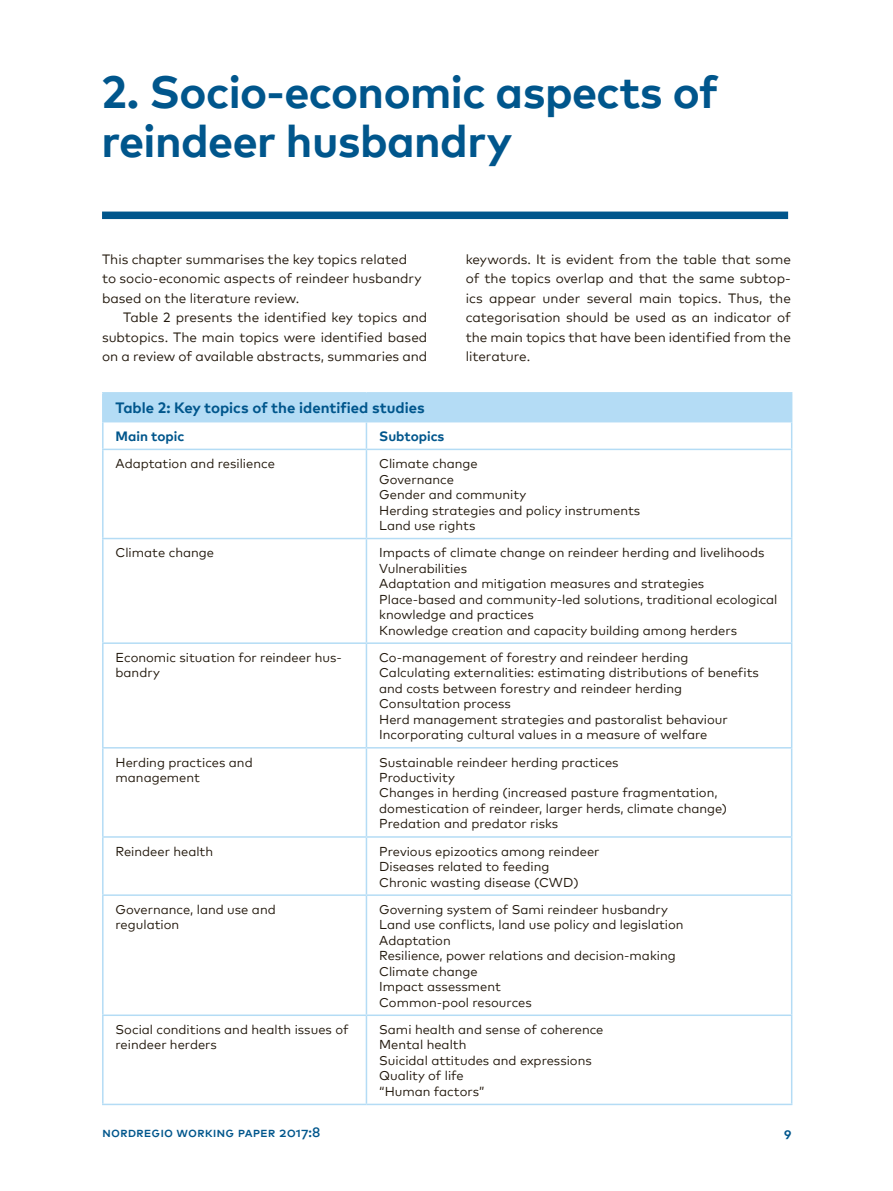
<style>
.page{position:relative;width:893px;height:1191px;background:#fff}
.page>*{position:absolute;margin:0;border:0;box-sizing:border-box;transform-origin:0 0}
.t1{font:700 45px/49.5px "Mark Pro";letter-spacing:-.01em;color:#00568c}
.t2{font:700 15px "Mark Pro";color:#00568c}
.t3{font:13.5px/19.5px "Mark Pro";color:#21170b;text-align:justify}
.t4{font:500 13.5px "Mark Sc Offc Pro";color:#00568c}
.t5{font:700 13.5px "Mark Pro";color:#00568c}
.t6{font:12.9px/15.5px "Mark Pro";color:#21170b}
.t7{font:700 12.45px "Mark Sc Offc Pro";color:#00568c}
</style>
<div class="page">
<div style="left:102px;top:211px;width:686px;height:8px;background:#00568c"></div>
<div style="left:103px;top:393px;width:689px;height:29px;background:#b4dcf5"></div>
<hr style="left:102px;top:392px;width:264px;height:1px;background:#b4dcf5">
<hr style="left:102px;top:393px;width:2px;height:28px;background:#b4dcf5">
<hr style="left:366px;top:392px;width:426px;height:1px;background:#b4dcf5">
<hr style="left:102px;top:421px;width:264px;height:1px;background:#b4dcf5">
<hr style="left:102px;top:422px;width:2px;height:26px;background:#b4dcf5">
<svg style="left:366px;top:422px;width:1px;height:26px"></svg>
<svg style="left:791px;top:422px;width:1px;height:26px"></svg>
<hr style="left:102px;top:448px;width:264px;height:2px;background:#b4dcf5">
<hr style="left:102px;top:450px;width:2px;height:88px;background:#b4dcf5">
<hr style="left:366px;top:448px;width:426px;height:2px;background:#b4dcf5">
<hr style="left:366px;top:450px;width:1px;height:88px;background:#b4dcf5">
<hr style="left:791px;top:450px;width:1px;height:88px;background:#b4dcf5">
<hr style="left:102px;top:538px;width:264px;height:1px;background:#b4dcf5">
<hr style="left:102px;top:539px;width:2px;height:103px;background:#b4dcf5">
<hr style="left:366px;top:538px;width:426px;height:1px;background:#b4dcf5">
<hr style="left:366px;top:539px;width:1px;height:103px;background:#b4dcf5">
<hr style="left:791px;top:539px;width:1px;height:103px;background:#b4dcf5">
<hr style="left:102px;top:642px;width:264px;height:2px;background:#b4dcf5">
<hr style="left:102px;top:644px;width:2px;height:103px;background:#b4dcf5">
<hr style="left:366px;top:642px;width:426px;height:2px;background:#b4dcf5">
<hr style="left:366px;top:644px;width:1px;height:103px;background:#b4dcf5">
<hr style="left:791px;top:644px;width:1px;height:103px;background:#b4dcf5">
<hr style="left:102px;top:747px;width:264px;height:1px;background:#b4dcf5">
<hr style="left:102px;top:748px;width:2px;height:88px;background:#b4dcf5">
<hr style="left:366px;top:747px;width:426px;height:1px;background:#b4dcf5">
<hr style="left:366px;top:748px;width:1px;height:88px;background:#b4dcf5">
<hr style="left:791px;top:748px;width:1px;height:88px;background:#b4dcf5">
<hr style="left:102px;top:836px;width:264px;height:1px;background:#b4dcf5">
<hr style="left:102px;top:837px;width:2px;height:57px;background:#b4dcf5">
<hr style="left:366px;top:836px;width:426px;height:1px;background:#b4dcf5">
<hr style="left:366px;top:837px;width:1px;height:57px;background:#b4dcf5">
<hr style="left:791px;top:837px;width:1px;height:57px;background:#b4dcf5">
<hr style="left:102px;top:894px;width:264px;height:2px;background:#b4dcf5">
<hr style="left:102px;top:896px;width:2px;height:118px;background:#b4dcf5">
<hr style="left:366px;top:894px;width:426px;height:2px;background:#b4dcf5">
<hr style="left:366px;top:896px;width:1px;height:118px;background:#b4dcf5">
<hr style="left:791px;top:896px;width:1px;height:118px;background:#b4dcf5">
<hr style="left:102px;top:1014px;width:264px;height:2px;background:#b4dcf5">
<hr style="left:102px;top:1016px;width:2px;height:87px;background:#b4dcf5">
<hr style="left:366px;top:1014px;width:426px;height:2px;background:#b4dcf5">
<hr style="left:366px;top:1016px;width:1px;height:87px;background:#b4dcf5">
<hr style="left:791px;top:1016px;width:1px;height:87px;background:#b4dcf5">
<hr style="left:102px;top:1103px;width:264px;height:2px;background:#b4dcf5">
<hr style="left:366px;top:1103px;width:426px;height:2px;background:#b4dcf5">
<h1 class="t1" style="left:101px;top:63px;width:618px">2. Socio-economic aspects of reindeer husbandry</h1>
<p class="t3" style="left:102px;top:248px;width:321px;text-align:left">This chapter summarises the key topics related to socio-economic aspects of reindeer husbandry based on the literature review.</p>
<p class="t3" style="left:102px;top:307px;width:327px;text-indent:21px">Table 2 presents the identified key topics and subtopics. The main topics were identified based on a review of available abstracts, summaries and</p>
<p class="t3" style="left:466px;top:248px;width:327px">keywords. It is evident from the table that some of the topics overlap and that the same subtop&shy;ics appear under several main topics. Thus, the categorisation should be used as an indicator of the main topics that have been identified from the literature.</p>
<p class="t2" style="left:116px;top:396px;width:311px">Table 2: Key topics of the identified studies</p>
<p class="t5" style="left:116px;top:426px;width:70px">Main topic</p>
<p class="t5" style="left:379px;top:426px;width:67px">Subtopics</p>
<p class="t6" style="left:116px;top:455px;width:161px">Adaptation and resilience</p>
<p class="t6" style="left:379px;top:455px;width:263px">Climate change<br>Governance<br>Gender and community<br>Herding strategies and policy instruments<br>Land use rights</p>
<p class="t6" style="left:116px;top:544px;width:100px">Climate change</p>
<p class="t6" style="left:379px;top:544px;width:400px">Impacts of climate change on reindeer herding and livelihoods Vulnerabilities<br>Adaptation and mitigation measures and strategies Place-based and community-led solutions, traditional ecological knowledge and practices<br>Knowledge creation and capacity building among herders</p>
<p class="t6" style="left:116px;top:648px;width:228px">Economic situation for reindeer hus&shy;bandry</p>
<p class="t6" style="left:379px;top:648px;width:381px">Co-management of forestry and reindeer herding Calculating externalities: estimating distributions of benefits and costs between forestry and reindeer herding Consultation process<br>Herd management strategies and pastoralist behaviour Incorporating cultural values in a measure of welfare</p>
<p class="t6" style="left:116px;top:753px;width:139px">Herding practices and management</p>
<p class="t6" style="left:379px;top:753px;width:349px">Sustainable reindeer herding practices<br>Productivity<br>Changes in herding (increased pasture fragmentation, domestication of reindeer, larger herds, climate change)<br>Predation and predator risks</p>
<p class="t6" style="left:116px;top:842px;width:99px">Reindeer health</p>
<p class="t6" style="left:379px;top:842px;width:222px">Previous epizootics among reindeer<br>Diseases related to feeding<br>Chronic wasting disease (CWD)</p>
<p class="t6" style="left:116px;top:900px;width:162px">Governance, land use and regulation</p>
<p class="t6" style="left:379px;top:900px;width:306px">Governing system of Sami reindeer husbandry<br>Land use conflicts, land use policy and legislation<br>Adaptation<br>Resilience, power relations and decision-making<br>Climate change<br>Impact assessment<br>Common-pool resources</p>
<p class="t6" style="left:116px;top:1020px;width:235px">Social conditions and health issues of reindeer herders</p>
<p class="t6" style="left:379px;top:1020px;width:226px">Sami health and sense of coherence<br>Mental health<br>Suicidal attitudes and expressions<br>Quality of life<br>“Human factors”</p>
<p class="t4" style="left:102px;top:1121px;width:220px">nordregio working paper 2017:8</p>
<p class="t7" style="left:784px;top:1122px;width:9px">9</p>
</div>
